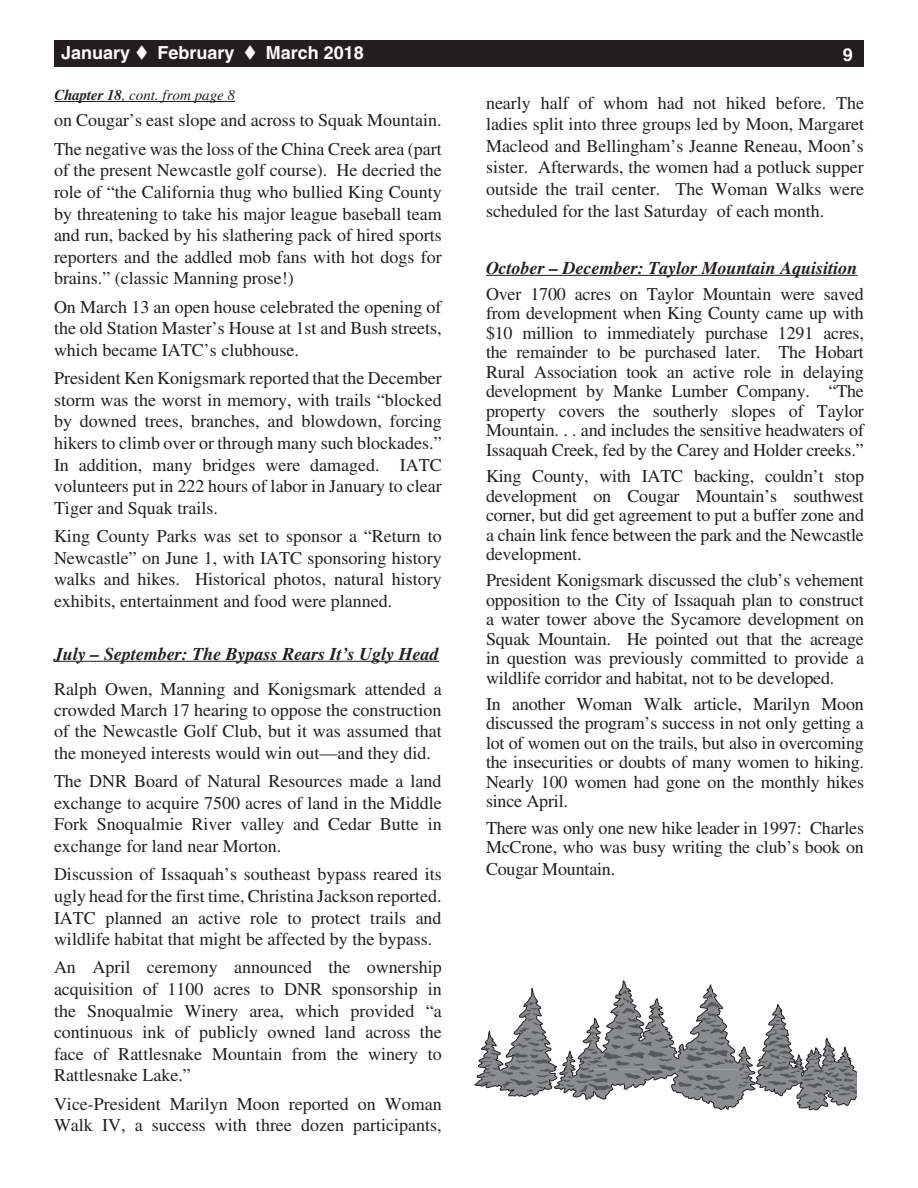
<style>
.page{position:relative;width:918px;height:1188px;background:#fff}
.page>*{position:absolute;margin:0;border:0;box-sizing:border-box;transform-origin:0 0}
.t1{font:18px/21.6px "Times";color:#231f20;text-align:justify}
.t2{font:italic 700 18px "Times";color:#231f20}
.t3{font:700 18px "Helvetica";color:#fff}
.t4{font:italic 15px "Times";color:#231f20}
.s1{font-weight:700}
</style>
<div class="page">
<div style="left:54px;top:40px;width:810px;height:28px;background:#231f20"></div>
<hr style="left:55px;top:101px;width:173px;height:1px;background:#231f20">
<hr style="left:54px;top:661px;width:385px;height:1px;background:#231f20">
<hr style="left:486px;top:275px;width:372px;height:1px;background:#231f20">
<svg style="left:474px;top:980px;width:382px;height:131px"></svg>
<p class="t3" style="left:61px;top:42px;width:304px">January ▼ February ▼ March 2018</p>
<p class="t3" style="left:843px;top:44px;width:12px">9</p>
<p class="t4" style="left:55px;top:87px;width:182px"><span class="s1">Chapter 18</span>, cont. from page 8</p>
<p class="t1" style="left:54px;top:106px;width:389px;line-height:28.3px">on Cougar’s east slope and across to Squak Mountain.<br>The negative was the loss of the China Creek area (part</p>
<p class="t1" style="left:54px;top:159px;width:389px">of the present Newcastle golf course). He decried the role of “the California thug who bullied King County by threatening to take his major league baseball team and run, backed by his slathering pack of hired sports reporters and the addled mob fans with hot dogs for brains.” (classic Manning prose!)</p>
<p class="t1" style="left:54px;top:296px;width:389px">On March 13 an open house celebrated the opening of the old Station Master’s House at 1st and Bush streets, which became IATC’s clubhouse.</p>
<p class="t1" style="left:54px;top:367px;width:389px">President Ken Konigsmark reported that the December storm was the worst in memory, with trails “blocked by downed trees, branches, and blowdown, forcing hikers to climb over or through many such blockades.” In addition, many bridges were damaged. IATC volunteers put in 222 hours of labor in January to clear Tiger and Squak trails.</p>
<p class="t1" style="left:54px;top:525px;width:389px">King County Parks was set to sponsor a “Return to Newcastle” on June 1, with IATC sponsoring history walks and hikes. Historical photos, natural history exhibits, entertainment and food were planned.</p>
<p class="t2" style="left:54px;top:643px;width:386px">July – September: The Bypass Rears It’s Ugly Head</p>
<p class="t1" style="left:54px;top:678px;width:389px">Ralph Owen, Manning and Konigsmark attended a crowded March 17 hearing to oppose the construction of the Newcastle Golf Club, but it was assumed that the moneyed interests would win out—and they did.</p>
<p class="t1" style="left:54px;top:770px;width:389px">The DNR Board of Natural Resources made a land exchange to acquire 7500 acres of land in the Middle Fork Snoqualmie River valley and Cedar Butte in exchange for land near Morton.</p>
<p class="t1" style="left:54px;top:863px;width:389px">Discussion of Issaquah’s southeast bypass reared its ugly head for the first time, Christina Jackson reported.<br>IATC planned an active role to protect trails and wildlife habitat that might be affected by the bypass.</p>
<p class="t1" style="left:54px;top:957px;width:389px">An April ceremony announced the ownership acquisition of 1100 acres to DNR sponsorship in the Snoqualmie Winery area, which provided “a continuous ink of publicly owned land across the face of Rattlesnake Mountain from the winery to Rattlesnake Lake.”</p>
<p class="t1" style="left:54px;top:1093px;width:389px">Vice-President Marilyn Moon reported on Woman<br>Walk IV, a success with three dozen participants,</p>
<p class="t1" style="left:486px;top:92px;width:380px">nearly half of whom had not hiked before. The ladies split into three groups led by Moon, Margaret Macleod and Bellingham’s Jeanne Reneau, Moon’s sister. Afterwards, the women had a potluck supper outside the trail center. The Woman Walks were scheduled for the last Saturday of each month.</p>
<p class="t2" style="left:486px;top:257px;width:373px">October – December: Taylor Mountain Aquisition</p>
<p class="t1" style="left:486px;top:284px;width:380px;line-height:19.5px">Over 1700 acres on Taylor Mountain were saved from development when King County came up with $10 million to immediately purchase 1291 acres, the remainder to be purchased later. The Hobart Rural Association took an active role in delaying development by Manke Lumber Company. “The property covers the southerly slopes of Taylor Mountain. . . and includes the sensitive headwaters of Issaquah Creek, fed by the Carey and Holder creeks.”</p>
<p class="t1" style="left:486px;top:466px;width:380px;line-height:19.5px">King County, with IATC backing, couldn’t stop development on Cougar Mountain’s southwest corner, but did get agreement to put a buffer zone and a chain link fence between the park and the Newcastle development.</p>
<p class="t1" style="left:486px;top:570px;width:380px;line-height:19.5px">President Konigsmark discussed the club’s vehement opposition to the City of Issaquah plan to construct a water tower above the Sycamore development on Squak Mountain. He pointed out that the acreage in question was previously committed to provide a wildlife corridor and habitat, not to be developed.</p>
<p class="t1" style="left:486px;top:694px;width:380px;line-height:19.5px">In another Woman Walk article, Marilyn Moon discussed the program’s success in not only getting a lot of women out on the trails, but also in overcoming the insecurities or doubts of many women to hiking.<br>Nearly 100 women had gone on the monthly hikes since April.</p>
<p class="t1" style="left:486px;top:818px;width:380px;line-height:19.5px">There was only one new hike leader in 1997: Charles<br>McCrone, who was busy writing the club’s book on</p>
<p class="t1" style="left:486px;top:858px;width:131px">Cougar Mountain.</p>
</div>
